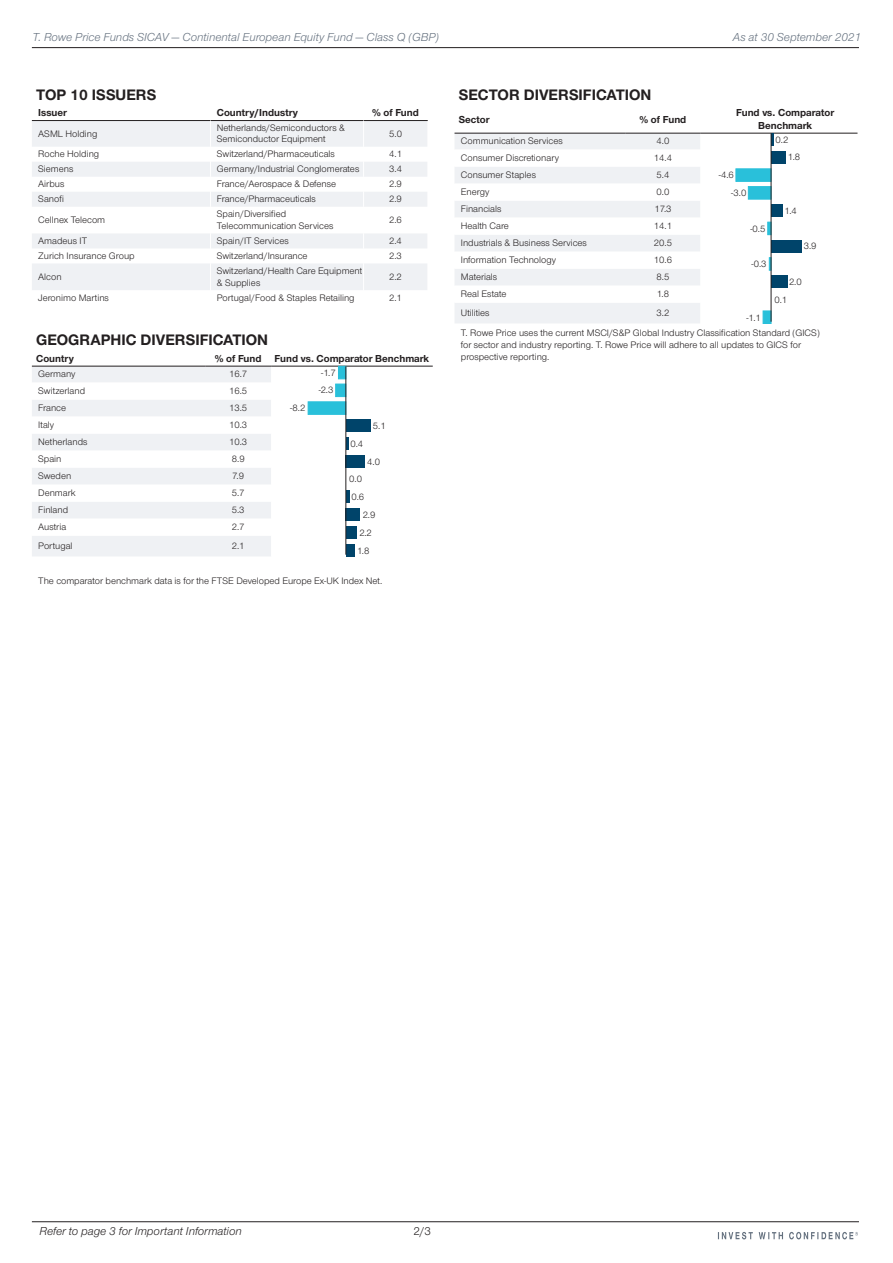
<style>
.page{position:relative;width:893px;height:1263px;background:#fff}
.page>*{position:absolute;margin:0;border:0;box-sizing:border-box;transform-origin:0 0}
.t1{font:700 15.75px "Nimbus San Nov";color:#231f20}
.t2{font:italic 12px "Nimbus San Nov";color:#65717f}
.t3{font:italic 12px "Nimbus San Nov";color:#231f20}
.t4{font:12px "Nimbus San Nov";color:#231f20}
.t5{font:700 10.5px/12.6px "Nimbus San Nov";color:#231f20;text-align:center}
.t6{font:9.75px/11.7px "Nimbus San Nov";color:#231f20}
</style>
<div class="page">
<hr style="left:32px;top:47px;width:827px;height:1px;background:#231f20">
<hr style="left:32px;top:1221px;width:827px;height:1px;background:#231f20">
<svg style="left:718px;top:1232px;width:140px;height:7px"></svg>
<svg style="left:32px;top:121px;width:395px;height:169px;fill:#eff1f4"></svg>
<hr style="left:32px;top:120px;width:178px;height:1px;background:#231f20">
<hr style="left:210px;top:120px;width:154px;height:1px;background:#231f20">
<hr style="left:364px;top:120px;width:64px;height:1px;background:#231f20">
<svg style="left:210px;top:120px;width:1px;height:170px"></svg>
<svg style="left:363px;top:120px;width:1px;height:170px"></svg>
<svg style="left:32px;top:367px;width:339px;height:189px"></svg>
<hr style="left:32px;top:366px;width:173px;height:1px;background:#231f20">
<hr style="left:205px;top:366px;width:66px;height:1px;background:#231f20">
<hr style="left:271px;top:366px;width:162px;height:1px;background:#231f20">
<div style="left:346px;top:544px;width:9px;height:12px;background:#00446a"></div>
<div style="left:346px;top:526px;width:11px;height:13px;background:#00446a"></div>
<div style="left:346px;top:508px;width:14px;height:13px;background:#00446a"></div>
<svg style="left:347px;top:491px;width:2px;height:12px"></svg>
<div style="left:346px;top:455px;width:19px;height:13px;background:#00446a"></div>
<svg style="left:347px;top:437px;width:1px;height:13px"></svg>
<div style="left:346px;top:420px;width:24px;height:12px;background:#00446a"></div>
<div style="left:308px;top:402px;width:38px;height:12px;background:#29c0da"></div>
<div style="left:336px;top:384px;width:10px;height:13px;background:#29c0da;border:1px solid #29c0da"></div>
<div style="left:338px;top:366px;width:8px;height:13px;background:#29c0da;border:1px solid #29c0da"></div>
<hr style="left:346px;top:366px;width:1px;height:189px;background:#231f20">
<div style="left:455px;top:134px;width:245px;height:189px;background:#eff1f4"></div>
<svg style="left:455px;top:150px;width:245px;height:153px"></svg>
<hr style="left:454px;top:133px;width:172px;height:1px;background:#231f20">
<hr style="left:626px;top:133px;width:74px;height:1px;background:#231f20">
<hr style="left:700px;top:133px;width:157px;height:1px;background:#231f20">
<div style="left:763px;top:311px;width:8px;height:12px;background:#29c0da;border:1px solid #29c0da"></div>
<div style="left:771px;top:275px;width:16px;height:13px;background:#00446a"></div>
<svg style="left:769px;top:258px;width:2px;height:12px"></svg>
<div style="left:771px;top:240px;width:31px;height:12px;background:#00446a"></div>
<svg style="left:768px;top:222px;width:3px;height:13px"></svg>
<div style="left:771px;top:204px;width:11px;height:13px;background:#00446a"></div>
<div style="left:748px;top:187px;width:23px;height:12px;background:#29c0da"></div>
<div style="left:736px;top:169px;width:35px;height:12px;background:#29c0da"></div>
<div style="left:771px;top:151px;width:15px;height:13px;background:#00446a"></div>
<svg style="left:772px;top:133px;width:1px;height:13px"></svg>
<hr style="left:771px;top:133px;width:1px;height:189px;background:#231f20">
<p class="t2" style="left:33px;top:30px;width:408px">T. Rowe Price Funds SICAV — Continental European Equity Fund — Class Q (GBP)</p>
<p class="t2" style="left:733px;top:30px;width:130px">As at 30 September 2021</p>
<h1 class="t1" style="left:36px;top:85px;width:122px">TOP 10 ISSUERS</h1>
<p class="t5" style="left:38px;top:106px;width:30px">Issuer</p>
<p class="t5" style="left:217px;top:106px;width:83px">Country/Industry</p>
<p class="t5" style="left:372px;top:106px;width:48px">% of Fund</p>
<p class="t6" style="left:38px;top:128px;width:61px">ASML Holding</p>
<p class="t6" style="left:217px;top:122px;width:130px">Netherlands/Semiconductors &amp;<br>Semiconductor Equipment</p>
<p class="t6" style="left:389px;top:128px;width:14px">5.0</p>
<p class="t6" style="left:38px;top:148px;width:62px">Roche Holding</p>
<p class="t6" style="left:217px;top:148px;width:120px">Switzerland/Pharmaceuticals</p>
<p class="t6" style="left:389px;top:148px;width:14px">4.1</p>
<p class="t6" style="left:38px;top:163px;width:37px">Siemens</p>
<p class="t6" style="left:217px;top:163px;width:144px">Germany/Industrial Conglomerates</p>
<p class="t6" style="left:389px;top:163px;width:14px">3.4</p>
<p class="t6" style="left:38px;top:178px;width:28px">Airbus</p>
<p class="t6" style="left:217px;top:178px;width:121px">France/Aerospace &amp; Defense</p>
<p class="t6" style="left:389px;top:178px;width:14px">2.9</p>
<p class="t6" style="left:38px;top:193px;width:27px">Sanofi</p>
<p class="t6" style="left:217px;top:193px;width:101px">France/Pharmaceuticals</p>
<p class="t6" style="left:389px;top:193px;width:14px">2.9</p>
<p class="t6" style="left:38px;top:214px;width:68px">Cellnex Telecom</p>
<p class="t6" style="left:217px;top:208px;width:118px">Spain/Diversified<br>Telecommunication Services</p>
<p class="t6" style="left:389px;top:214px;width:14px">2.6</p>
<p class="t6" style="left:38px;top:235px;width:50px">Amadeus IT</p>
<p class="t6" style="left:217px;top:235px;width:73px">Spain/IT Services</p>
<p class="t6" style="left:389px;top:235px;width:14px">2.4</p>
<p class="t6" style="left:38px;top:250px;width:98px">Zurich Insurance Group</p>
<p class="t6" style="left:217px;top:250px;width:92px">Switzerland/Insurance</p>
<p class="t6" style="left:389px;top:250px;width:14px">2.3</p>
<p class="t6" style="left:38px;top:271px;width:25px">Alcon</p>
<p class="t6" style="left:217px;top:265px;width:147px">Switzerland/Health Care Equipment &amp; Supplies</p>
<p class="t6" style="left:389px;top:271px;width:14px">2.2</p>
<p class="t6" style="left:38px;top:292px;width:72px">Jeronimo Martins</p>
<p class="t6" style="left:217px;top:292px;width:139px">Portugal/Food &amp; Staples Retailing</p>
<p class="t6" style="left:389px;top:292px;width:14px">2.1</p>
<h1 class="t1" style="left:36px;top:331px;width:234px">GEOGRAPHIC DIVERSIFICATION</h1>
<p class="t5" style="left:36px;top:352px;width:39px">Country</p>
<p class="t5" style="left:215px;top:352px;width:216px">% of Fund Fund vs. Comparator Benchmark</p>
<p class="t6" style="left:38px;top:368px;width:39px">Germany</p>
<p class="t6" style="left:229px;top:368px;width:20px">16.7</p>
<p class="t6" style="left:321px;top:367px;width:16px">-1.7</p>
<p class="t6" style="left:319px;top:384px;width:16px">-2.3</p>
<p class="t6" style="left:38px;top:385px;width:48px">Switzerland</p>
<p class="t6" style="left:229px;top:385px;width:20px">16.5</p>
<p class="t6" style="left:38px;top:402px;width:29px">France</p>
<p class="t6" style="left:229px;top:402px;width:20px">13.5</p>
<p class="t6" style="left:38px;top:419px;width:17px">Italy</p>
<p class="t6" style="left:229px;top:419px;width:20px">10.3</p>
<p class="t6" style="left:38px;top:436px;width:51px">Netherlands</p>
<p class="t6" style="left:229px;top:436px;width:20px">10.3</p>
<p class="t6" style="left:38px;top:453px;width:25px">Spain</p>
<p class="t6" style="left:232px;top:453px;width:14px">8.9</p>
<p class="t6" style="left:38px;top:470px;width:35px">Sweden</p>
<p class="t6" style="left:232px;top:470px;width:13px">7.9</p>
<p class="t6" style="left:38px;top:487px;width:39px">Denmark</p>
<p class="t6" style="left:232px;top:487px;width:14px">5.7</p>
<p class="t6" style="left:38px;top:504px;width:31px">Finland</p>
<p class="t6" style="left:232px;top:504px;width:14px">5.3</p>
<p class="t6" style="left:38px;top:521px;width:29px">Austria</p>
<p class="t6" style="left:232px;top:521px;width:14px">2.7</p>
<p class="t6" style="left:38px;top:540px;width:36px">Portugal</p>
<p class="t6" style="left:232px;top:540px;width:14px">2.1</p>
<p class="t6" style="left:38px;top:575px;width:345px">The comparator benchmark data is for the FTSE Developed Europe Ex-UK Index Net.</p>
<p class="t6" style="left:290px;top:402px;width:17px">-8.2</p>
<p class="t6" style="left:373px;top:420px;width:14px">5.1</p>
<p class="t6" style="left:350px;top:438px;width:14px">0.4</p>
<p class="t6" style="left:367px;top:456px;width:14px">4.0</p>
<p class="t6" style="left:349px;top:472px;width:14px">0.0</p>
<p class="t6" style="left:351px;top:490px;width:14px">0.6</p>
<p class="t6" style="left:363px;top:508px;width:14px">2.9</p>
<p class="t6" style="left:359px;top:526px;width:14px">2.2</p>
<p class="t6" style="left:357px;top:544px;width:14px">1.8</p>
<h1 class="t1" style="left:459px;top:85px;width:194px">SECTOR DIVERSIFICATION</h1>
<p class="t5" style="left:459px;top:113px;width:32px">Sector</p>
<p class="t5" style="left:640px;top:113px;width:48px">% of Fund</p>
<p class="t5" style="left:736px;top:106px;width:100px">Fund vs. Comparator<br>Benchmark</p>
<p class="t6" style="left:461px;top:135px;width:103px">Communication Services</p>
<p class="t6" style="left:657px;top:135px;width:14px">4.0</p>
<p class="t6" style="left:776px;top:134px;width:14px">0.2</p>
<p class="t6" style="left:788px;top:151px;width:14px">1.8</p>
<p class="t6" style="left:461px;top:152px;width:100px">Consumer Discretionary</p>
<p class="t6" style="left:654px;top:152px;width:20px">14.4</p>
<p class="t6" style="left:461px;top:169px;width:77px">Consumer Staples</p>
<p class="t6" style="left:657px;top:169px;width:14px">5.4</p>
<p class="t6" style="left:461px;top:186px;width:30px">Energy</p>
<p class="t6" style="left:657px;top:186px;width:14px">0.0</p>
<p class="t6" style="left:461px;top:203px;width:42px">Financials</p>
<p class="t6" style="left:654px;top:203px;width:19px">17.3</p>
<p class="t6" style="left:461px;top:220px;width:49px">Health Care</p>
<p class="t6" style="left:654px;top:220px;width:20px">14.1</p>
<p class="t6" style="left:461px;top:237px;width:128px">Industrials &amp; Business Services</p>
<p class="t6" style="left:654px;top:237px;width:20px">20.5</p>
<p class="t6" style="left:461px;top:254px;width:97px">Information Technology</p>
<p class="t6" style="left:654px;top:254px;width:20px">10.6</p>
<p class="t6" style="left:461px;top:271px;width:38px">Materials</p>
<p class="t6" style="left:656px;top:271px;width:14px">8.5</p>
<p class="t6" style="left:461px;top:288px;width:47px">Real Estate</p>
<p class="t6" style="left:657px;top:288px;width:14px">1.8</p>
<p class="t6" style="left:461px;top:307px;width:30px">Utilities</p>
<p class="t6" style="left:719px;top:169px;width:16px">-4.6</p>
<p class="t6" style="left:731px;top:187px;width:17px">-3.0</p>
<p class="t6" style="left:785px;top:205px;width:14px">1.4</p>
<p class="t6" style="left:750px;top:223px;width:17px">-0.5</p>
<p class="t6" style="left:804px;top:240px;width:14px">3.9</p>
<p class="t6" style="left:752px;top:258px;width:17px">-0.3</p>
<p class="t6" style="left:789px;top:276px;width:14px">2.0</p>
<p class="t6" style="left:774px;top:294px;width:14px">0.1</p>
<p class="t6" style="left:461px;top:303px;width:360px;line-height:20.1px;text-indent:196px">3.2<br>T. Rowe Price uses the current MSCI/S&amp;P Global Industry Classification Standard (GICS)</p>
<p class="t6" style="left:461px;top:339px;width:342px">for sector and industry reporting. T. Rowe Price will adhere to all updates to GICS for prospective reporting.</p>
<p class="t6" style="left:746px;top:312px;width:16px">-1.1</p>
<p class="t3" style="left:39px;top:1224px;width:204px">Refer to page 3 for Important Information</p>
<p class="t4" style="left:414px;top:1224px;width:19px">2/3</p>
</div>
